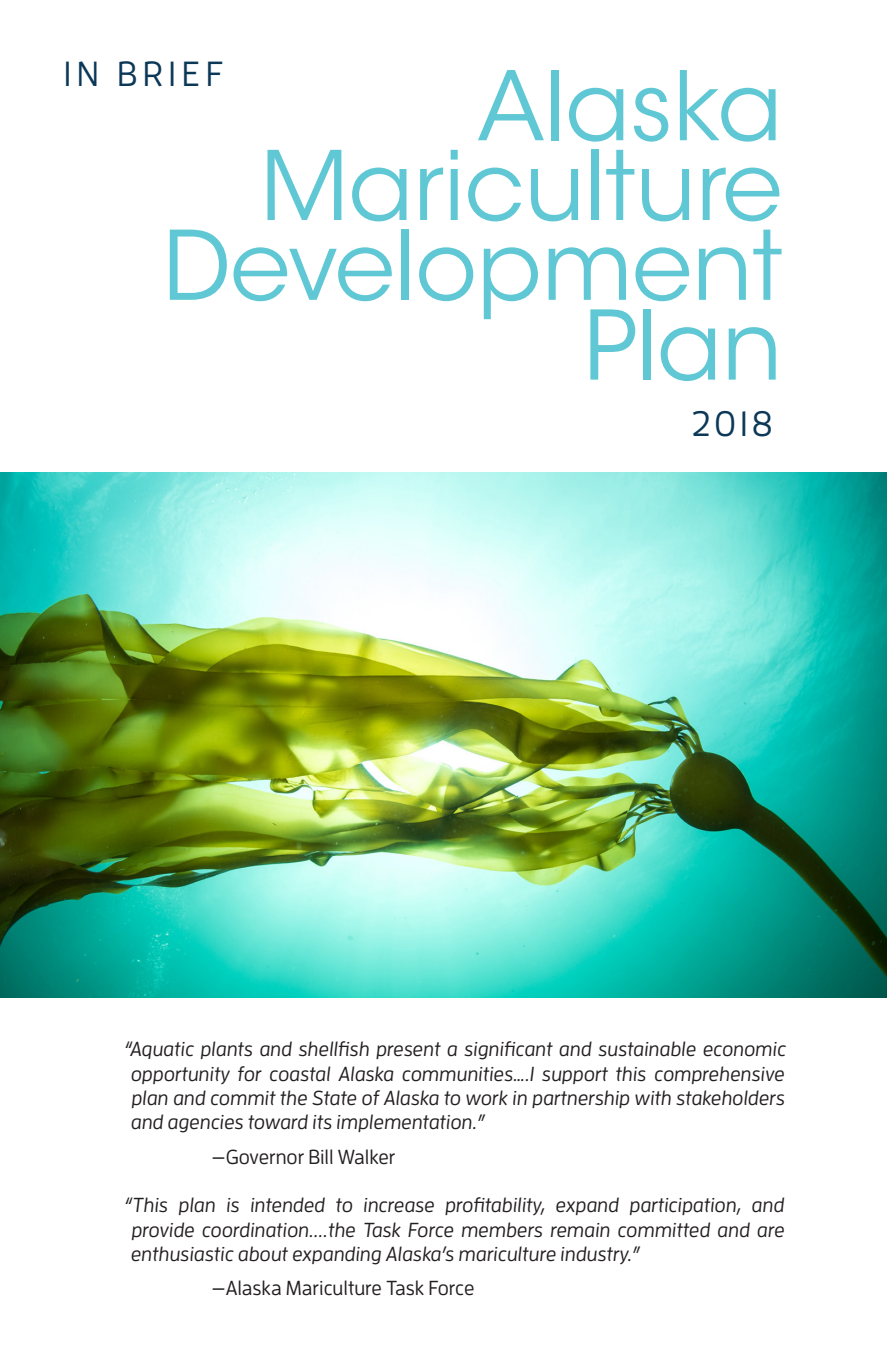
<style>
.page{position:relative;width:887px;height:1371px;background:#fff}
.page>*{position:absolute;margin:0;border:0;box-sizing:border-box;transform-origin:0 0}
.t1{font:94.73px/79.6px "ITC Avant Garde Std";color:#5fc8d4;text-align:right}
.t2{font:500 35.32px "Enzo OT";color:#0c3858}
.t3{font:500 34.88px "Enzo OT";letter-spacing:.16em;color:#0c3858}
.t4{font:italic 500 20.25px/24.3px "Enzo OT";color:#231f20;text-align:justify}
.t5{font:500 20.25px "Enzo OT";color:#231f20}
</style>
<div class="page">
<img style="left:0;top:472px;width:887px;height:525px">
<p class="t3" style="left:64px;top:53px;width:161px">IN BRIEF</p>
<p class="t1" style="left:477px;top:67px;width:307px">Alaska</p>
<p class="t1" style="left:163px;top:147px;width:621px">Mariculture<br>Development</p>
<p class="t1" style="left:584px;top:307px;width:200px">Plan</p>
<p class="t2" style="left:691px;top:403px;width:83px">2018</p>
<p class="t4" style="left:131px;top:1036px;width:656px;text-indent:-6px">“Aquatic plants and shellfish present a significant and sustainable economic opportunity for coastal Alaska communities….I support this comprehensive plan and commit the State of Alaska to work in partnership with stakeholders and agencies toward its implementation.”</p>
<p class="t5" style="left:211px;top:1144px;width:185px">—Governor Bill Walker</p>
<p class="t4" style="left:131px;top:1192px;width:655px;text-indent:-6px">“This plan is intended to increase profitability, expand participation, and provide coordination....the Task Force members remain committed and are enthusiastic about expanding Alaska’s mariculture industry.”</p>
<p class="t5" style="left:211px;top:1276px;width:264px">—Alaska Mariculture Task Force</p>
</div>
